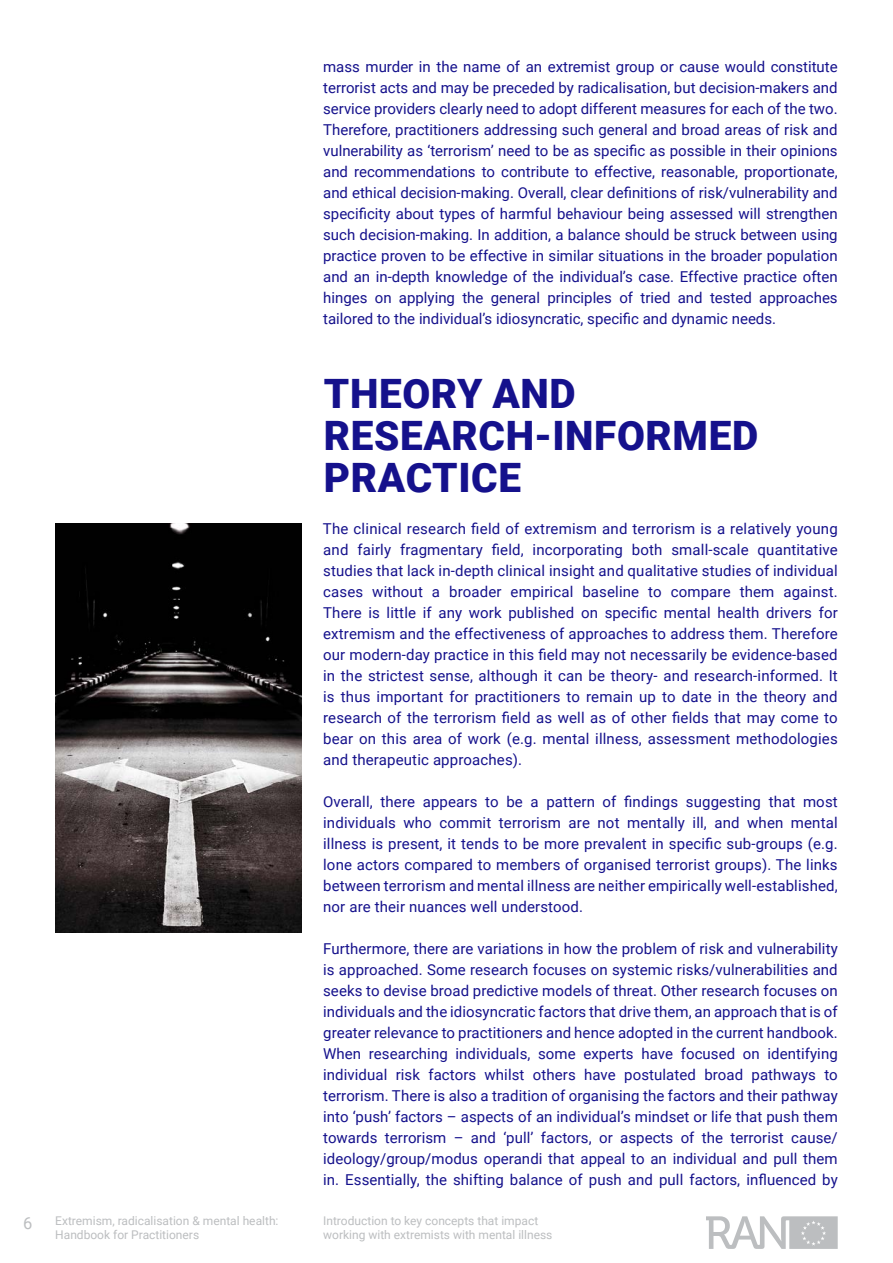
<style>
.page{position:relative;width:893px;height:1263px;background:#fff}
.page>*{position:absolute;margin:0;border:0;box-sizing:border-box;transform-origin:0 0}
.t1{font:900 40.5px/42px "Roboto";letter-spacing:.015em;color:#15118c}
.t2{font:16.5px "Roboto";color:#bcbec0}
.t3{font:15px/21px "Roboto";letter-spacing:.005em;color:#15118c}
.rider{font:12px/13.8px "Roboto";color:#bcbec0}
.rider-2{font:12px "Roboto";letter-spacing:-.045em;color:#bcbec0}
</style>
<div class="page">
<svg style="left:706px;top:1216px;width:132px;height:33px"></svg>
<img style="left:55px;top:524px;width:247px;height:409px">
<p class="t3" style="left:323px;top:56px;width:516px">mass murder in the name of an extremist group or cause would constitute terrorist acts and may be preceded by radicalisation, but decision-makers and service providers clearly need to adopt different measures for each of the two.<br>Therefore, practitioners addressing such general and broad areas of risk and vulnerability as ‘terrorism’ need to be as specific as possible in their opinions and recommendations to contribute to effective, reasonable, proportionate, and ethical decision-making. Overall, clear definitions of risk/vulnerability and specificity about types of harmful behaviour being assessed will strengthen such decision-making. In addition, a balance should be struck between using practice proven to be effective in similar situations in the broader population and an in-depth knowledge of the individual’s case. Effective practice often hinges on applying the general principles of tried and tested approaches tailored to the individual’s idiosyncratic, specific and dynamic needs.</p>
<h2 class="t1" style="left:324px;top:371px;width:436px">THEORY AND<br>RESEARCH‑INFORMED<br>PRACTICE</h2>
<p class="t3" style="left:323px;top:518px;width:516px">The clinical research field of extremism and terrorism is a relatively young and fairly fragmentary field, incorporating both small-scale quantitative studies that lack in-depth clinical insight and qualitative studies of individual cases without a broader empirical baseline to compare them against.<br>There is little if any work published on specific mental health drivers for extremism and the effectiveness of approaches to address them. Therefore our modern-day practice in this field may not necessarily be evidence-based in the strictest sense, although it can be theory- and research-informed. It is thus important for practitioners to remain up to date in the theory and research of the terrorism field as well as of other fields that may come to bear on this area of work (e.g. mental illness, assessment methodologies and therapeutic approaches).</p>
<p class="t3" style="left:323px;top:791px;width:516px;text-align:justify">Overall, there appears to be a pattern of findings suggesting that most individuals who commit terrorism are not mentally ill, and when mental illness is present, it tends to be more prevalent in specific sub-groups (e.g. lone actors compared to members of organised terrorist groups). The links between terrorism and mental illness are neither empirically well-established, nor are their nuances well understood.</p>
<p class="t3" style="left:323px;top:938px;width:516px">Furthermore, there are variations in how the problem of risk and vulnerability is approached. Some research focuses on systemic risks/vulnerabilities and seeks to devise broad predictive models of threat. Other research focuses on individuals and the idiosyncratic factors that drive them, an approach that is of greater relevance to practitioners and hence adopted in the current handbook.<br>When researching individuals, some experts have focused on identifying individual risk factors whilst others have postulated broad pathways to terrorism. There is also a tradition of organising the factors and their pathway into ‘push’ factors – aspects of an individual’s mindset or life that push them towards terrorism – and ‘pull’ factors, or aspects of the terrorist cause/ ideology/group/modus operandi that appeal to an individual and pull them in. Essentially, the shifting balance of push and pull factors, influenced by</p>
<p class="rider" style="left:323px;top:1214px;width:231px">Introduction to key concepts that impact working with extremists with mental illness</p>
<p class="t2" style="left:23px;top:1211px;width:11px">6</p>
<p class="rider" style="left:55px;top:1214px;width:225px">Extremism, radicalisation &amp; mental health:<br>Handbook for Practitioners</p>
<p class="rider-2" style="left:335px;top:1213px;width:367px">roduction to key con epts that imp ct working with extremists with mental illness</p>
</div>
